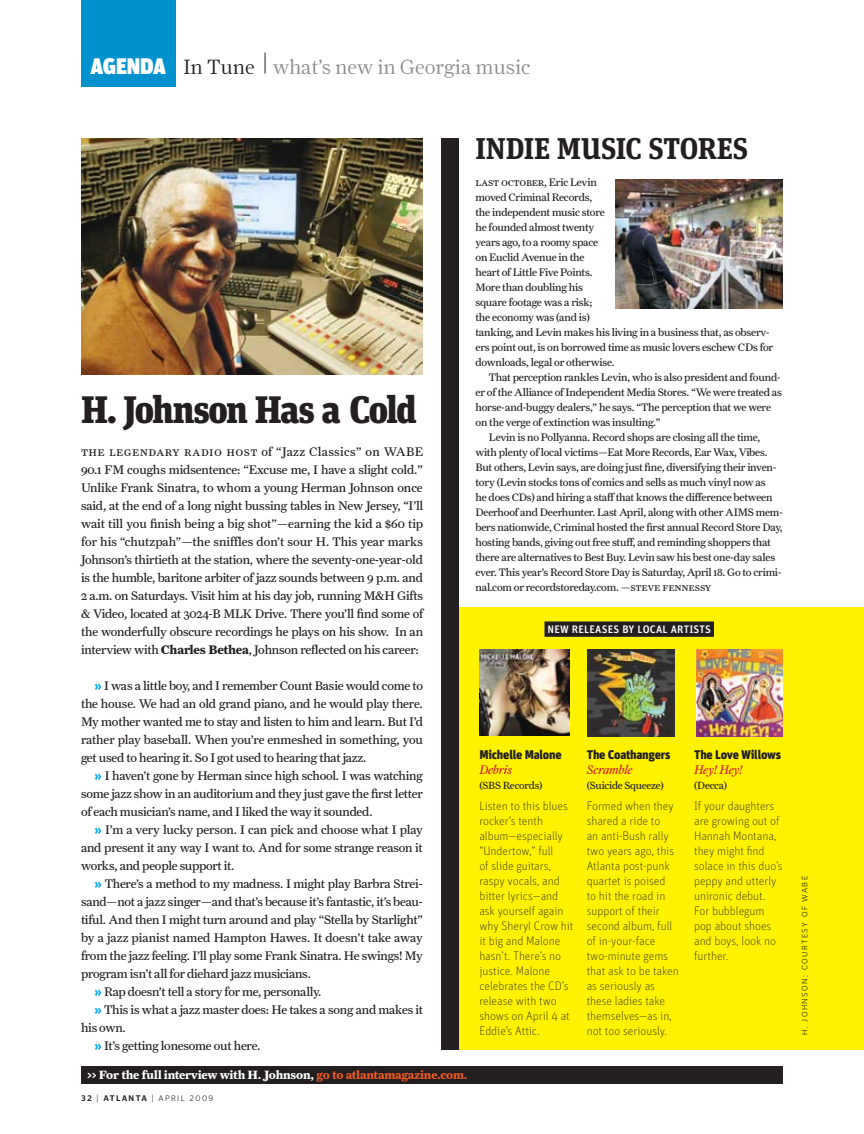
<style>
.page{position:relative;width:864px;height:1134px;background:#fff}
.page>*{position:absolute;margin:0;border:0;box-sizing:border-box;transform-origin:0 0}
.t1{font:38.25px "Unit Slab Black Beta";letter-spacing:-.045em;color:#231f20}
.t2{font:30px "Unit Slab Bold Beta";letter-spacing:-.005em;color:#231f20}
.t3{font:900 22.5px "Unit OT";letter-spacing:-.01em;color:#fff}
.t4{font:300 20.7px "Farnham Display";letter-spacing:-.005em;color:#8a8c8e}
.t5{font:12.6px/18px "Farnham Text";letter-spacing:-.02em;color:#231f20;text-align:justify}
.t6{font:12.6px "Farnham Text";color:#231f20}
.t7{font:900 12.6px "Unit";letter-spacing:-.02em;color:#231f20}
.t8{font:italic 12.6px "Farnham Text";letter-spacing:-.02em;color:#d2232a}
.t9{font:100 12.3px/15px "Unit OT";letter-spacing:-.005em;color:#231f20}
.t10{font:700 12px "Farnham Text";letter-spacing:-.02em;color:#fff}
.t11{font:10.8px/15px "Farnham Text";letter-spacing:-.02em;color:#231f20}
.t12{font:500 10.8px "Unit OT";letter-spacing:.02em;color:#fff}
.t13{font:10.8px "Farnham Display Regular SC";letter-spacing:-.025em;color:#231f20}
.t14{font:10.5px "Farnham Text";letter-spacing:-.02em;color:#231f20}
.t15{font:300 8.25px "Poynter Gothic Text";letter-spacing:.17em;color:#231f20}
.s1{color:#231f20}
.s2{font-family:"Farnham Display Regular SC"}
.s3{font-weight:700}
.s4{font-family:"Unit";font-weight:900;color:#00adef}
.s5{font-family:"Unit OT";font-weight:500}
.s6{color:#f15a22}
.s7{font-family:"Farnham Text"}
</style>
<div class="page">
<img style="left:81px;top:138px;width:342px;height:237px">
<div style="left:454px;top:608px;width:410px;height:442px;background:#fff200"></div>
<div style="left:81px;top:0;width:95px;height:86px;background:#0092cf"></div>
<div style="left:81px;top:1066px;width:702px;height:18px;background:#231f20"></div>
<div style="left:441px;top:138px;width:18px;height:912px;background:#231f20"></div>
<svg style="left:265px;top:52px;width:1px;height:22px"></svg>
<div style="left:545px;top:621px;width:169px;height:16px;background:#231f20"></div>
<img style="left:696px;top:650px;width:87px;height:86px">
<img style="left:587px;top:650px;width:87px;height:86px">
<img style="left:479px;top:650px;width:91px;height:86px">
<img style="left:615px;top:180px;width:168px;height:128px">
<h3 class="t3" style="left:91px;top:51px;width:77px">AGENDA</h3>
<h3 class="t4" style="left:183px;top:55px;width:349px"><span class="s1">In Tune</span> what’s new in Georgia music</h3>
<h1 class="t1" style="left:81px;top:387px;width:338px">H. Johnson Has a Cold</h1>
<p class="t5" style="left:81px;top:443px;width:344px"><span class="s2">the legendary radio host</span> of “Jazz Classics” on WABE 90.1 FM coughs midsentence: “Excuse me, I have a slight cold.” Unlike Frank Sinatra, to whom a young Herman Johnson once said, at the end of a long night bussing tables in New Jersey, “I’ll wait till you finish being a big shot”—earning the kid a $60 tip for his “chutzpah”—the sniffles don’t sour H. This year marks Johnson’s thirtieth at the station, where the seventy-one-year-old is the humble, baritone arbiter of jazz sounds between 9 p.m. and 2 a.m. on Saturdays. Visit him at his day job, running M&amp;H Gifts &amp; Video, located at 3024-B MLK Drive. There you’ll find some of the wonderfully obscure recordings he plays on his show. In an interview with <span class="s3">Charles Bethea</span>, Johnson reflected on his career:</p>
<p class="t5" style="left:81px;top:677px;width:344px;text-indent:14px"><span class="s4">»</span> I was a little boy, and I remember Count Basie would come to the house. We had an old grand piano, and he would play there.<br>My mother wanted me to stay and listen to him and learn. But I’d rather play baseball. When you’re enmeshed in something, you get used to hearing it. So I got used to hearing that jazz.</p>
<p class="t5" style="left:81px;top:767px;width:344px;text-indent:14px"><span class="s4">»</span> I haven’t gone by Herman since high school. I was watching some jazz show in an auditorium and they just gave the first letter of each musician’s name, and I liked the way it sounded.</p>
<p class="t5" style="left:81px;top:821px;width:344px;text-indent:14px"><span class="s4">»</span> I’m a very lucky person. I can pick and choose what I play and present it any way I want to. And for some strange reason it works, and people support it.</p>
<p class="t5" style="left:94px;top:875px;width:330px"><span class="s4">»</span> There’s a method to my madness. I might play Barbra Strei-</p>
<p class="t5" style="left:81px;top:893px;width:344px">sand—not a jazz singer—and that’s because it’s fantastic, it’s beau-</p>
<p class="t5" style="left:81px;top:911px;width:343px">tiful. And then I might turn around and play “Stella by Starlight”</p>
<p class="t6" style="left:81px;top:930px;width:343px">by a jazz pianist named Hampton Hawes. It doesn’t take away</p>
<p class="t5" style="left:81px;top:947px;width:343px">from the jazz feeling. I’ll play some Frank Sinatra. He swings! My</p>
<p class="t5" style="left:81px;top:965px;width:231px">program isn’t all for diehard jazz musicians.</p>
<p class="t5" style="left:94px;top:983px;width:228px"><span class="s4">»</span> Rap doesn’t tell a story for me, personally.</p>
<p class="t5" style="left:94px;top:1001px;width:330px"><span class="s4">»</span> This is what a jazz master does: He takes a song and makes it</p>
<p class="t5" style="left:81px;top:1019px;width:46px">his own.</p>
<p class="t5" style="left:94px;top:1037px;width:167px"><span class="s4">»</span> It’s getting lonesome out here.</p>
<p class="t10" style="left:87px;top:1068px;width:382px"><span class="s5">&gt;&gt;</span> For the full interview with H. Johnson, <span class="s6">go to atlantamagazine.com.</span></p>
<p class="t15" style="left:81px;top:1094px;width:134px"><span class="s3">32</span> | <span class="s3">ATLANTA</span> | april 2009</p>
<h2 class="t2" style="left:476px;top:131px;width:274px">INDIE MUSIC STORES</h2>
<p class="t13" style="left:476px;top:176px;width:123px">last october<span class="s7">, Eric Levin</span></p>
<p class="t11" style="left:476px;top:190px;width:299px">moved Criminal Records,<br>the independent music store<br>he founded almost twenty<br>years ago, to a roomy space<br>on Euclid Avenue in the<br>heart of Little Five Points.<br>More than doubling his<br>square footage was a risk;<br>the economy was (and is)<br>tanking, and Levin makes his living in a business that, as observ&shy;ers point out, is on borrowed time as music lovers eschew CDs for downloads, legal or otherwise.</p>
<p class="t11" style="left:489px;top:370px;width:293px">That perception rankles Levin, who is also president and found-</p>
<p class="t11" style="left:476px;top:385px;width:308px">er of the Alliance of Independent Media Stores. “We were treated as</p>
<p class="t11" style="left:476px;top:400px;width:297px">horse-and-buggy dealers,” he says. “The perception that we were</p>
<p class="t11" style="left:476px;top:415px;width:187px">on the verge of extinction was insulting.”</p>
<p class="t11" style="left:489px;top:430px;width:273px">Levin is no Pollyanna. Record shops are closing all the time,</p>
<p class="t11" style="left:476px;top:445px;width:294px">with plenty of local victims—Eat More Records, Ear Wax, Vibes.</p>
<p class="t11" style="left:476px;top:460px;width:303px">But others, Levin says, are doing just fine, diversifying their inven-</p>
<p class="t11" style="left:476px;top:475px;width:292px">tory (Levin stocks tons of comics and sells as much vinyl now as</p>
<p class="t11" style="left:476px;top:490px;width:299px">he does CDs) and hiring a staff that knows the difference between</p>
<p class="t11" style="left:476px;top:505px;width:309px">Deerhoof and Deerhunter. Last April, along with other AIMS mem-</p>
<p class="t11" style="left:476px;top:520px;width:309px">bers nationwide, Criminal hosted the first annual Record Store Day,</p>
<p class="t11" style="left:476px;top:535px;width:297px">hosting bands, giving out free stuff, and reminding shoppers that</p>
<p class="t11" style="left:476px;top:550px;width:301px">there are alternatives to Best Buy. Levin saw his best one-day sales</p>
<p class="t11" style="left:476px;top:565px;width:308px">ever. This year’s Record Store Day is Saturday, April 18. Go to crimi-</p>
<p class="t11" style="left:476px;top:580px;width:238px">nal.com or recordstoreday.com. <span class="s2">—steve fennessy</span></p>
<p class="t12" style="left:547px;top:622px;width:165px">NEW RELEASES BY LOCAL ARTISTS</p>
<p class="t7" style="left:479px;top:747px;width:84px">Michelle Malone</p>
<p class="t8" style="left:479px;top:762px;width:34px">Debris</p>
<p class="t14" style="left:479px;top:779px;width:65px">(SBS Records)</p>
<p class="t9" style="left:479px;top:798px;width:96px">Listen to this blues rocker’s tenth album—especially “Undertow,” full<br>of slide guitars, raspy vocals, and bitter lyrics—and ask yourself again why Sheryl Crow hit it big and Malone hasn’t. There’s no justice. Malone celebrates the CD’s release with two shows on April 4 at<br>Eddie’s Attic.</p>
<p class="t7" style="left:587px;top:747px;width:85px">The Coathangers</p>
<p class="t8" style="left:587px;top:762px;width:47px">Scramble</p>
<p class="t14" style="left:587px;top:779px;width:79px">(Suicide Squeeze)</p>
<p class="t9" style="left:587px;top:798px;width:94px">Formed when they shared a ride to<br>an anti-Bush rally two years ago, this<br>Atlanta post-punk quartet is poised<br>to hit the road in support of their second album, full of in-your-face two-minute gems that ask to be taken as seriously as these ladies take themselves—as in, not too seriously.</p>
<p class="t7" style="left:694px;top:747px;width:89px">The Love Willows</p>
<p class="t8" style="left:694px;top:762px;width:50px">Hey! Hey!</p>
<p class="t14" style="left:694px;top:779px;width:34px">(Decca)</p>
<p class="t9" style="left:694px;top:798px;width:90px">If your daughters are growing out of<br>Hannah Montana, they might find solace in this duo’s peppy and utterly unironic debut.<br>For bubblegum pop about shoes and boys, look no further.</p>
<p class="t15" style="left:800px;top:1035px;width:161px;rotate:-90deg">h. johnson: courtesy of wabe</p>
</div>
